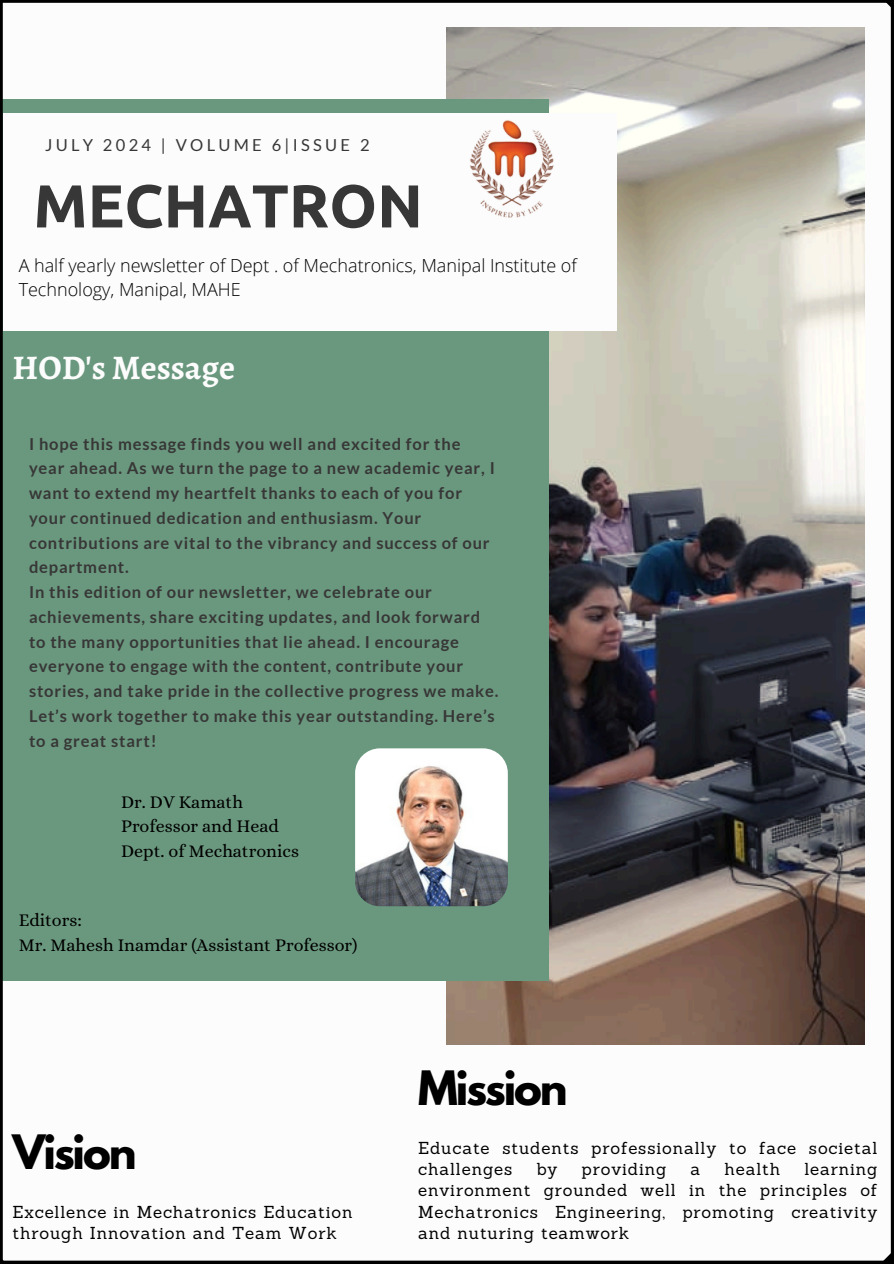
<style>
.page{position:relative;width:894px;height:1264px;background:#fff}
.page>*{position:absolute;margin:0;border:0;box-sizing:border-box;transform-origin:0 0}
.t1{font:700 60.45px "Ubuntu";color:#373737}
.t2{font:700 42px "League Spartan";letter-spacing:-.05em;color:#000}
.t3{font:700 34.5px "Alegreya";color:#fcfcfc}
.t4{font:18px "Alice";color:#000}
.t5{font:300 18px/24.8px "Open Sans";color:#000}
.t6{font:16.8px/21.3px "Sanchez";letter-spacing:.05em;color:#000}
.t7{font:700 16.5px/24.8px "Lato";letter-spacing:.05em;color:#373737}
.t8{font:16.5px "Lato";letter-spacing:.2em;color:#373737}
</style>
<div class="page">
<img style="left:446px;top:28px;width:418px;height:1017px">
<div style="left:0;top:99px;width:549px;height:881px;background:#6a987e"></div>
<div style="left:3px;top:113px;width:613px;height:217px;background:#fcfcfc"></div>
<img style="left:470px;top:120px;width:84px;height:98px">
<hr style="left:0;top:1260px;width:884px;height:3px;background:#000">
<hr style="left:0;top:0;width:887px;height:3px;background:#000">
<hr style="left:0;top:0;width:3px;height:1261px;background:#000">
<svg style="left:2px;top:1253px;width:14px;height:8px"></svg>
<svg style="left:2px;top:2px;width:14px;height:4px"></svg>
<hr style="left:890px;top:0;width:3px;height:1261px;background:#000">
<svg style="left:876px;top:1246px;width:17px;height:17px"></svg>
<svg style="left:877px;top:0;width:14px;height:16px"></svg>
<img style="left:355px;top:748px;width:153px;height:159px">
<p class="t8" style="left:45px;top:134px;width:326px">JULY 2024 | VOLUME 6|ISSUE 2</p>
<p class="t1" style="left:33px;top:171px;width:391px">MECHATRON</p>
<h5 class="t5" style="left:19px;top:252px;width:559px">A half yearly newsletter of Dept . of Mechatronics, Manipal Institute of<br>Technology, Manipal, MAHE</h5>
<p class="t3" style="left:13px;top:344px;width:224px">HOD's Message</p>
<p class="t7" style="left:29px;top:431px;width:471px">I hope this message finds you well and excited for the year ahead. As we turn the page to a new academic year, I want to extend my heartfelt thanks to each of you for your continued dedication and enthusiasm. Your contributions are vital to the vibrancy and success of our department.<br>In this edition of our newsletter, we celebrate our achievements, share exciting updates, and look forward to the many opportunities that lie ahead. I encourage everyone to engage with the content, contribute your stories, and take pride in the collective progress we make.<br>Let’s work together to make this year outstanding. Here’s to a great start!</p>
<h2 class="t4" style="left:121px;top:791px;width:123px">Dr. DV Kamath</h2>
<p class="t4" style="left:121px;top:815px;width:159px">Professor and Head</p>
<h2 class="t4" style="left:121px;top:840px;width:179px">Dept. of Mechatronics</h2>
<p class="t4" style="left:19px;top:909px;width:65px">Editors:</p>
<p class="t4" style="left:19px;top:934px;width:340px">Mr. Mahesh Inamdar (Assistant Professor)</p>
<p class="t2" style="left:13px;top:1131px;width:125px">Vision</p>
<h4 class="t6" style="left:13px;top:1200px;width:341px">Excellence in Mechatronics Education through Innovation and Team Work</h4>
<h1 class="t2" style="left:418px;top:1067px;width:151px">Mission</h1>
<p class="t6" style="left:418px;top:1136px;width:460px">Educate students professionally to face societal challenges</p>
<p class="t6" style="left:418px;top:1158px;width:460px;text-align:justify;text-indent:386px">learning environment grounded well in the principles of Mechatronics Engineering, promoting creativity and nuturing teamwork</p>
<p class="t6" style="left:536px;top:1158px;width:23px">by</p>
<p class="t6" style="left:581px;top:1158px;width:86px">providing</p>
<p class="t6" style="left:690px;top:1158px;width:11px">a</p>
<p class="t6" style="left:724px;top:1158px;width:57px">health</p>
</div>
